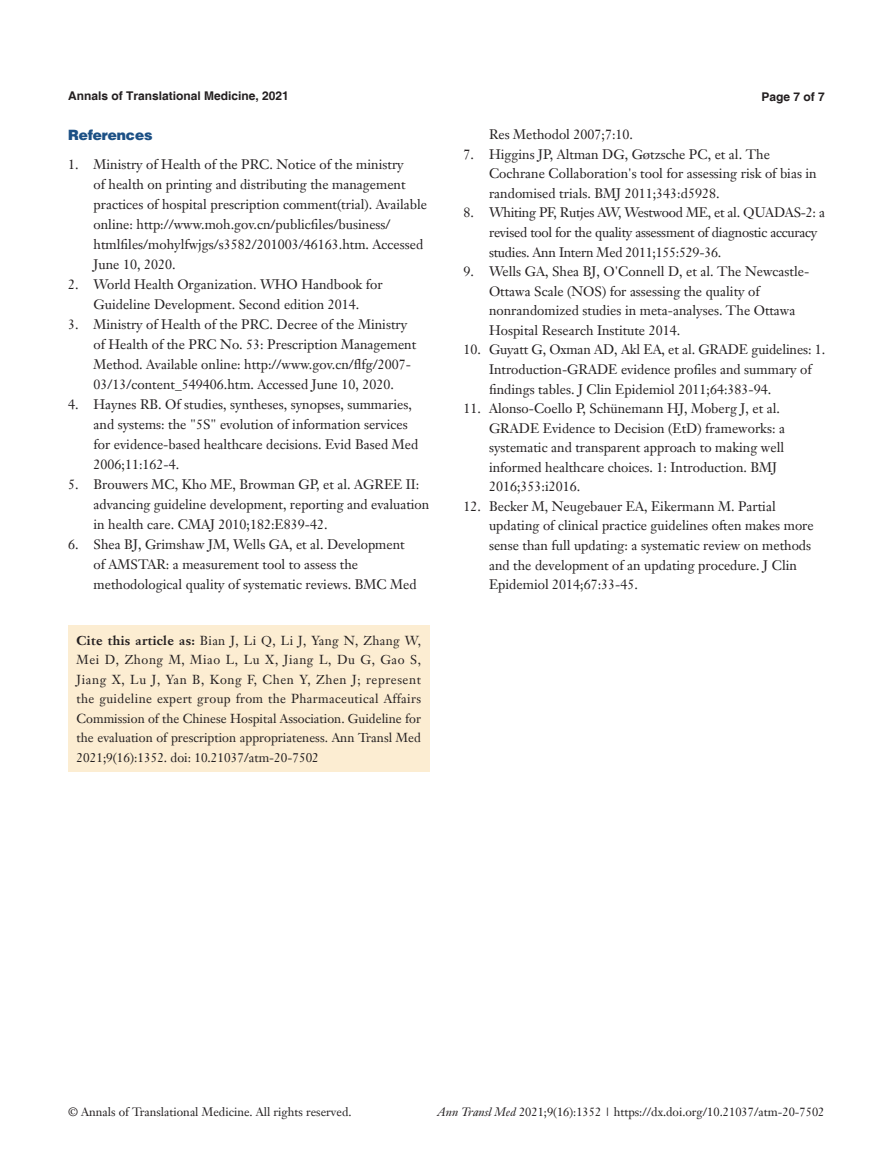
<style>
.page{position:relative;width:893px;height:1170px;background:#fff}
.page>*{position:absolute;margin:0;border:0;box-sizing:border-box;transform-origin:0 0}
.t1{font:900 14.25px "Helvetica";color:#1c5085}
.t2{font:13.5px/20px "Janson Text LT";color:#231f20}
.t3{font:13.5px/19.5px "Janson Text LT";letter-spacing:-.02em;color:#231f20}
.Cite{font:12.75px/19.5px "Janson Text LT";color:#231f20;text-align:justify}
.t4{font:12px "Janson Text LT";color:#231f20}
.t5{font:700 12px "Helvetica";color:#231f20}
.s1{font-weight:700}
.s2{font-style:italic}
</style>
<div class="page">
<div style="left:68px;top:625px;width:361px;height:146px;background:#fcedd2"></div>
<p class="t5" style="left:68px;top:88px;width:222px">Annals of Translational Medicine, 2021</p>
<p class="t5" style="left:762px;top:89px;width:65px">Page 7 of 7</p>
<p class="t1" style="left:68px;top:126px;width:86px">References</p>
<p class="t2" style="left:94px;top:155px;width:335px;text-indent:-26px">1. Ministry of Health of the PRC. Notice of the ministry<br>of health on printing and distributing the management practices of hospital prescription comment(trial). Available online: http://www.moh.gov.cn/publicfiles/business/ htmlfiles/mohylfwjgs/s3582/201003/46163.htm. Accessed June 10, 2020.</p>
<p class="t2" style="left:68px;top:274px;width:316px;text-align:center">2. World Health Organization. WHO Handbook for<br>Guideline Development. Second edition 2014.</p>
<p class="t2" style="left:94px;top:314px;width:324px;text-indent:-26px">3. Ministry of Health of the PRC. Decree of the Ministry of Health of the PRC No. 53: Prescription Management Method. Available online: http://www.gov.cn/flfg/2007- 03/13/content_549406.htm. Accessed June 10, 2020.</p>
<p class="t2" style="left:94px;top:394px;width:326px;text-indent:-26px">4. Haynes RB. Of studies, syntheses, synopses, summaries, and systems: the "5S" evolution of information services for evidence-based healthcare decisions. Evid Based Med 2006;11:162-4.</p>
<p class="t2" style="left:94px;top:474px;width:337px;text-indent:-26px">5. Brouwers MC, Kho ME, Browman GP, et al. AGREE II: advancing guideline development, reporting and evaluation in health care. CMAJ 2010;182:E839-42.</p>
<p class="t2" style="left:94px;top:534px;width:325px;text-indent:-26px">6. Shea BJ, Grimshaw JM, Wells GA, et al. Development of AMSTAR: a measurement tool to assess the methodological quality of systematic reviews. BMC Med</p>
<p class="Cite" style="left:77px;top:630px;width:346px"><span class="s1">Cite this article as:</span> Bian J, Li Q, Li J, Yang N, Zhang W, Mei D, Zhong M, Miao L, Lu X, Jiang L, Du G, Gao S, Jiang X, Lu J, Yan B, Kong F, Chen Y, Zhen J; represent the guideline expert group from the Pharmaceutical Affairs Commission of the Chinese Hospital Association. Guideline for the evaluation of prescription appropriateness. Ann Transl Med 2021;9(16):1352. doi: 10.21037/atm-20-7502</p>
<p class="t2" style="left:489px;top:124px;width:146px">Res Methodol 2007;7:10.</p>
<p class="t2" style="left:489px;top:144px;width:329px;line-height:19.5px;text-indent:-26px">7. Higgins JP, Altman DG, Gøtzsche PC, et al. The<br>Cochrane Collaboration's tool for assessing risk of bias in randomised trials. BMJ 2011;343:d5928.</p>
<p class="t3" style="left:489px;top:203px;width:337px;text-indent:-26px">8. Whiting PF, Rutjes AW, Westwood ME, et al. QUADAS-2: a revised tool for the quality assessment of diagnostic accuracy studies. Ann Intern Med 2011;155:529-36.</p>
<p class="t2" style="left:489px;top:261px;width:322px;line-height:19.5px;text-indent:-26px">9. Wells GA, Shea BJ, O'Connell D, et al. The Newcastle-Ottawa Scale (NOS) for assessing the quality of nonrandomized studies in meta-analyses. The Ottawa Hospital Research Institute 2014.</p>
<p class="t2" style="left:489px;top:340px;width:338px;line-height:19.5px;text-indent:-26px">10. Guyatt G, Oxman AD, Akl EA, et al. GRADE guidelines: 1.<br>Introduction-GRADE evidence profiles and summary of findings tables. J Clin Epidemiol 2011;64:383-94.</p>
<p class="t2" style="left:489px;top:398px;width:297px;line-height:19.5px;text-indent:-26px">11. Alonso-Coello P, Schünemann HJ, Moberg J, et al.<br>GRADE Evidence to Decision (EtD) frameworks: a systematic and transparent approach to making well informed healthcare choices. 1: Introduction. BMJ 2016;353:i2016.</p>
<p class="t2" style="left:489px;top:496px;width:326px;line-height:19.5px;text-indent:-26px">12. Becker M, Neugebauer EA, Eikermann M. Partial updating of clinical practice guidelines often makes more sense than full updating: a systematic review on methods and the development of an updating procedure. J Clin Epidemiol 2014;67:33-45.</p>
<p class="t4" style="left:68px;top:1104px;width:285px">© Annals of Translational Medicine. All rights reserved.</p>
<p class="t4" style="left:438px;top:1104px;width:388px"><span class="s2">Ann Transl Med</span> 2021;9(16):1352 | https://dx.doi.org/10.21037/atm-20-7502</p>
</div>
